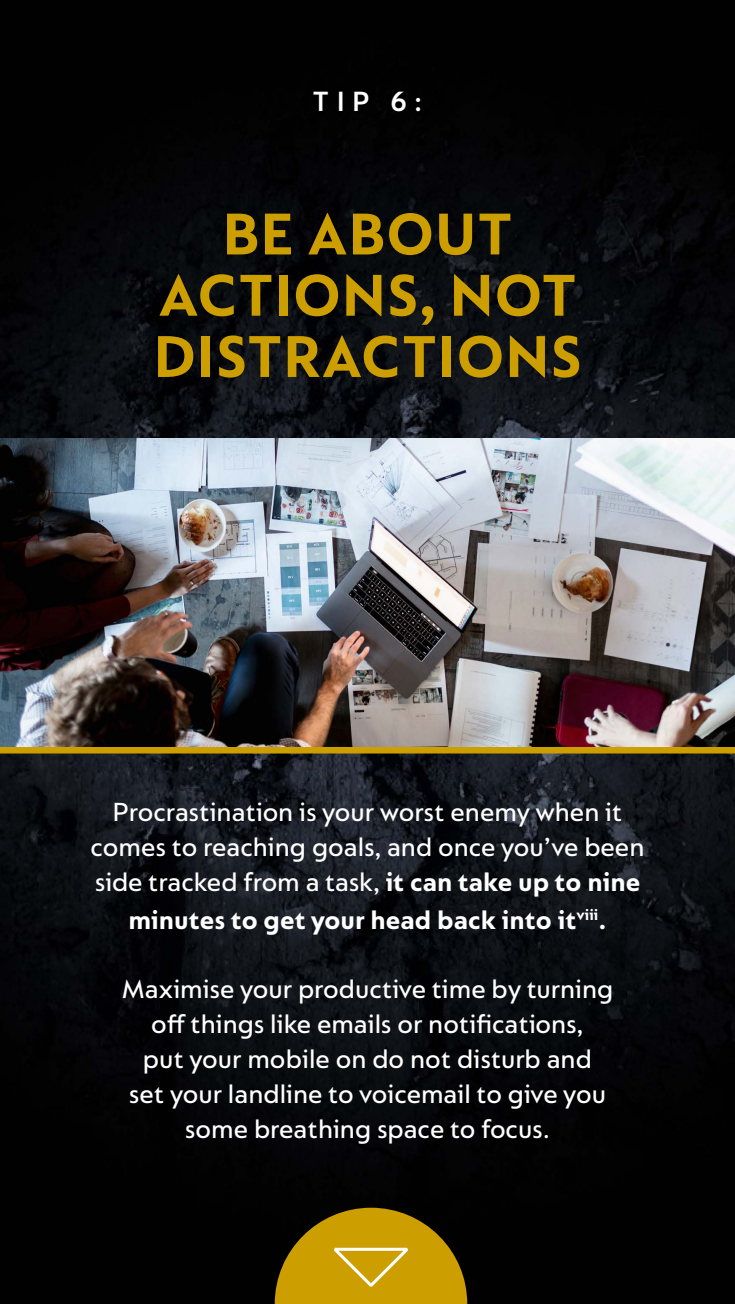
<style>
.page{position:relative;width:735px;height:1304px;background:#fff}
.page>*{position:absolute;margin:0;border:0;box-sizing:border-box;transform-origin:0 0}
.t1{font:700 63px/61.2px "Nespresso Lucas";letter-spacing:.01em;color:#cd9e00;text-align:center}
.t2{font:600 29.75px "Nespresso Lucas";color:#fff}
.t3{font:500 28px/35px "Nespresso Lucas";color:#fff;text-align:center}
.t4{font:700 28px "Nespresso Lucas";color:#fff}
.s1{font-weight:700}
</style>
<div class="page">
<img style="left:1px;top:1px;width:734px;height:1303px">
<div style="left:0;top:746px;width:735px;height:7px;background:#cd9e00"></div>
<img style="left:1px;top:439px;width:734px;height:307px">
<svg style="left:275px;top:1207px;width:192px;height:97px;background:#a17e07"></svg>
<p class="t2" style="left:313px;top:85px;width:111px">TIP 6:</p>
<h1 class="t1" style="left:153px;top:202px;width:430px">BE ABOUT<br>ACTIONS, NOT<br>DISTRACTIONS</h1>
<p class="t3" style="left:91px;top:794px;width:555px">Procrastination is your worst enemy when it comes to reaching goals, and once you’ve been side tracked from a task, <span class="s1">it can take up to nine</span></p>
<p class="t4" style="left:128px;top:904px;width:480px">minutes to get your head back into it<sup>viii</sup>.</p>
<p class="t3" style="left:122px;top:970px;width:493px">Maximise your productive time by turning off things like emails or notifications,<br>put your mobile on do not disturb and<br>set your landline to voicemail to give you some breathing space to focus.</p>
</div>
